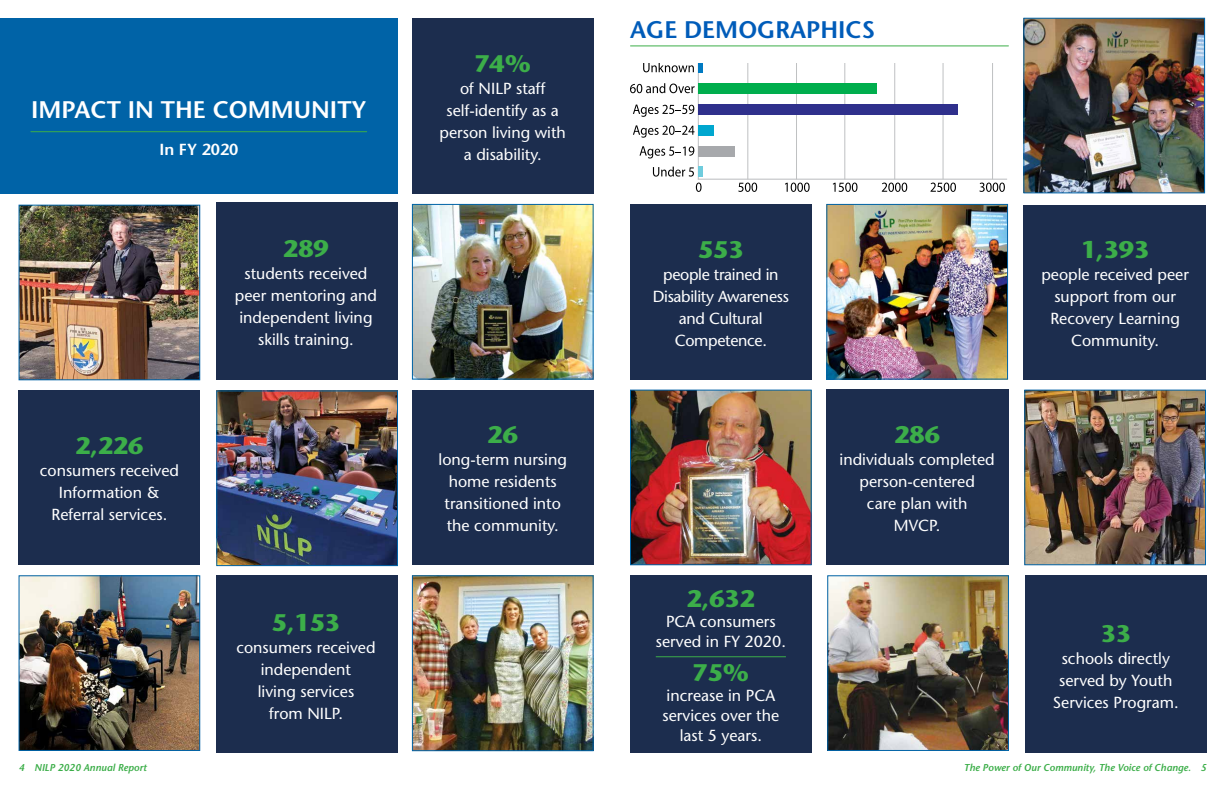
<style>
.page{position:relative;width:1224px;height:792px;background:#fff}
.page>*{position:absolute;margin:0;border:0;box-sizing:border-box;transform-origin:0 0}
.t1{font:700 24px "Stone Sans";color:#3cae49}
.t2{font:600 24px "Stone Sans";color:#fff}
.t3{font:600 24px "Stone Sans";color:#005cb9}
.t4{font:16px/22px "Stone Sans";color:#fff;text-align:center}
.t5{font:16px/22px "Stone Sans";letter-spacing:-.02em;color:#fff;text-align:center}
.t6{font:600 16px "Stone Sans";color:#fff}
.t7{font:italic 600 10px "Stone Sans";color:#3cae49}
</style>
<div class="page">
<div style="left:412px;top:18px;width:182px;height:176px;background:#1c2d4e"></div>
<div style="left:412px;top:390px;width:182px;height:175px;background:#1c2d4e"></div>
<div style="left:19px;top:390px;width:181px;height:175px;background:#1c2d4e"></div>
<div style="left:216px;top:575px;width:182px;height:178px;background:#1c2d4e"></div>
<div style="left:216px;top:202px;width:182px;height:178px;background:#1c2d4e"></div>
<img style="left:414px;top:206px;width:178px;height:172px">
<div style="left:412px;top:204px;width:182px;height:176px;border:1px solid #0063a7"></div>
<img style="left:414px;top:577px;width:178px;height:172px">
<div style="left:412px;top:575px;width:182px;height:176px;border:1px solid #0063a7"></div>
<img style="left:21px;top:577px;width:177px;height:172px">
<div style="left:19px;top:575px;width:181px;height:176px;border:1px solid #0063a7"></div>
<img style="left:21px;top:207px;width:177px;height:171px">
<div style="left:19px;top:205px;width:181px;height:175px;border:1px solid #0063a7"></div>
<div style="left:0;top:18px;width:398px;height:176px;background:#0063a7"></div>
<hr style="left:31px;top:131px;width:336px;height:1px;background:#3cae49">
<img style="left:218px;top:392px;width:178px;height:172px">
<div style="left:216px;top:390px;width:182px;height:176px;border:1px solid #0063a7"></div>
<img style="left:1026px;top:392px;width:178px;height:171px">
<div style="left:1024px;top:390px;width:182px;height:175px;border:1px solid #0063a7"></div>
<div style="left:1025px;top:575px;width:182px;height:178px;background:#1c2d4e"></div>
<div style="left:826px;top:390px;width:183px;height:175px;background:#1c2d4e"></div>
<div style="left:630px;top:575px;width:182px;height:178px;background:#1c2d4e"></div>
<div style="left:1023px;top:205px;width:183px;height:175px;background:#1c2d4e"></div>
<hr style="left:656px;top:656px;width:130px;height:1px;background:#3cae49">
<img style="left:1025px;top:20px;width:178px;height:171px">
<div style="left:1023px;top:18px;width:182px;height:175px;border:1px solid #0063a7"></div>
<img style="left:829px;top:577px;width:178px;height:172px">
<div style="left:827px;top:575px;width:182px;height:176px;border:1px solid #0063a7"></div>
<img style="left:632px;top:392px;width:178px;height:171px">
<div style="left:630px;top:390px;width:182px;height:175px;border:1px solid #0063a7"></div>
<img style="left:828px;top:206px;width:178px;height:172px">
<div style="left:826px;top:204px;width:182px;height:176px;border:1px solid #0063a7"></div>
<div style="left:630px;top:204px;width:182px;height:176px;background:#1c2d4e"></div>
<hr style="left:630px;top:45px;width:378px;height:1px;background:#3cae49">
<hr style="left:698px;top:63px;width:1px;height:116px;background:#bcbec0">
<hr style="left:796px;top:63px;width:1px;height:116px;background:#bcbec0">
<hr style="left:748px;top:63px;width:1px;height:116px;background:#bcbec0">
<hr style="left:845px;top:63px;width:1px;height:116px;background:#bcbec0">
<hr style="left:943px;top:63px;width:1px;height:116px;background:#bcbec0">
<hr style="left:895px;top:63px;width:1px;height:116px;background:#bcbec0">
<hr style="left:992px;top:63px;width:1px;height:116px;background:#bcbec0">
<svg style="left:643px;top:63px;width:51px;height:9px"></svg>
<svg style="left:630px;top:83px;width:65px;height:10px"></svg>
<svg style="left:633px;top:105px;width:61px;height:12px"></svg>
<svg style="left:633px;top:125px;width:62px;height:13px"></svg>
<svg style="left:640px;top:146px;width:54px;height:13px"></svg>
<svg style="left:653px;top:167px;width:41px;height:10px"></svg>
<div style="left:698px;top:83px;width:178px;height:10px;background:#00ae4d"></div>
<div style="left:698px;top:63px;width:5px;height:9px;background:#007ac2"></div>
<div style="left:698px;top:104px;width:259px;height:11px;background:#2f308c"></div>
<div style="left:698px;top:125px;width:15px;height:11px;background:#00a7cf"></div>
<div style="left:698px;top:146px;width:37px;height:10px;background:#a7a9ac"></div>
<hr style="left:698px;top:166px;width:4px;height:10px;background:#6fccdd">
<svg style="left:696px;top:183px;width:6px;height:9px"></svg>
<svg style="left:738px;top:183px;width:19px;height:9px"></svg>
<svg style="left:785px;top:183px;width:25px;height:9px"></svg>
<svg style="left:833px;top:183px;width:25px;height:9px"></svg>
<svg style="left:882px;top:183px;width:25px;height:9px"></svg>
<svg style="left:931px;top:183px;width:25px;height:9px"></svg>
<svg style="left:979px;top:183px;width:26px;height:9px"></svg>
<hr style="left:698px;top:179px;width:309px;height:1px;background:#bcbec0">
<h1 class="t2" style="left:31px;top:95px;width:337px">IMPACT IN THE COMMUNITY</h1>
<p class="t6" style="left:160px;top:140px;width:80px">In FY 2020</p>
<h1 class="t1" style="left:75px;top:431px;width:70px">2,226</h1>
<p class="t4" style="left:40px;top:460px;width:141px">consumers received<br>Information &amp;<br>Referral services.</p>
<p class="t7" style="left:19px;top:761px;width:129px">4 NILP 2020 Annual Report</p>
<h1 class="t1" style="left:283px;top:233px;width:47px">289</h1>
<p class="t4" style="left:235px;top:262px;width:144px">students received peer mentoring and independent living skills training.</p>
<h1 class="t1" style="left:272px;top:607px;width:70px">5,153</h1>
<p class="t4" style="left:236px;top:636px;width:141px">consumers received independent<br>living services<br>from NILP.</p>
<h1 class="t1" style="left:475px;top:48px;width:58px">74%</h1>
<p class="t4" style="left:440px;top:77px;width:128px">of NILP staff self-identify as a person living with a disability.</p>
<h1 class="t1" style="left:488px;top:420px;width:32px">26</h1>
<p class="t4" style="left:439px;top:449px;width:130px">long-term nursing home residents transitioned into the community.</p>
<h1 class="t3" style="left:630px;top:15px;width:247px">AGE DEMOGRAPHICS</h1>
<h1 class="t1" style="left:698px;top:234px;width:47px">553</h1>
<p class="t5" style="left:653px;top:263px;width:138px">people trained in<br>Disability Awareness and Cultural<br>Competence.</p>
<h1 class="t1" style="left:687px;top:584px;width:70px">2,632</h1>
<p class="t4" style="left:656px;top:612px;width:132px;line-height:20px">PCA consumers served in FY 2020.</p>
<h1 class="t1" style="left:693px;top:657px;width:58px">75%</h1>
<p class="t4" style="left:663px;top:685px;width:118px;line-height:20px">increase in PCA services over the last 5 years.</p>
<h1 class="t1" style="left:895px;top:420px;width:47px">286</h1>
<p class="t4" style="left:840px;top:449px;width:157px">individuals completed person-centered<br>care plan with<br>MVCP.</p>
<h1 class="t1" style="left:1081px;top:235px;width:70px">1,393</h1>
<p class="t4" style="left:1041px;top:264px;width:149px">people received peer support from our<br>Recovery Learning<br>Community.</p>
<h1 class="t1" style="left:1101px;top:618px;width:32px">33</h1>
<p class="t4" style="left:1053px;top:647px;width:127px">schools directly served by Youth<br>Services Program.</p>
<p class="t7" style="left:964px;top:761px;width:244px">The Power of Our Community, The Voice of Change. 5</p>
</div>
